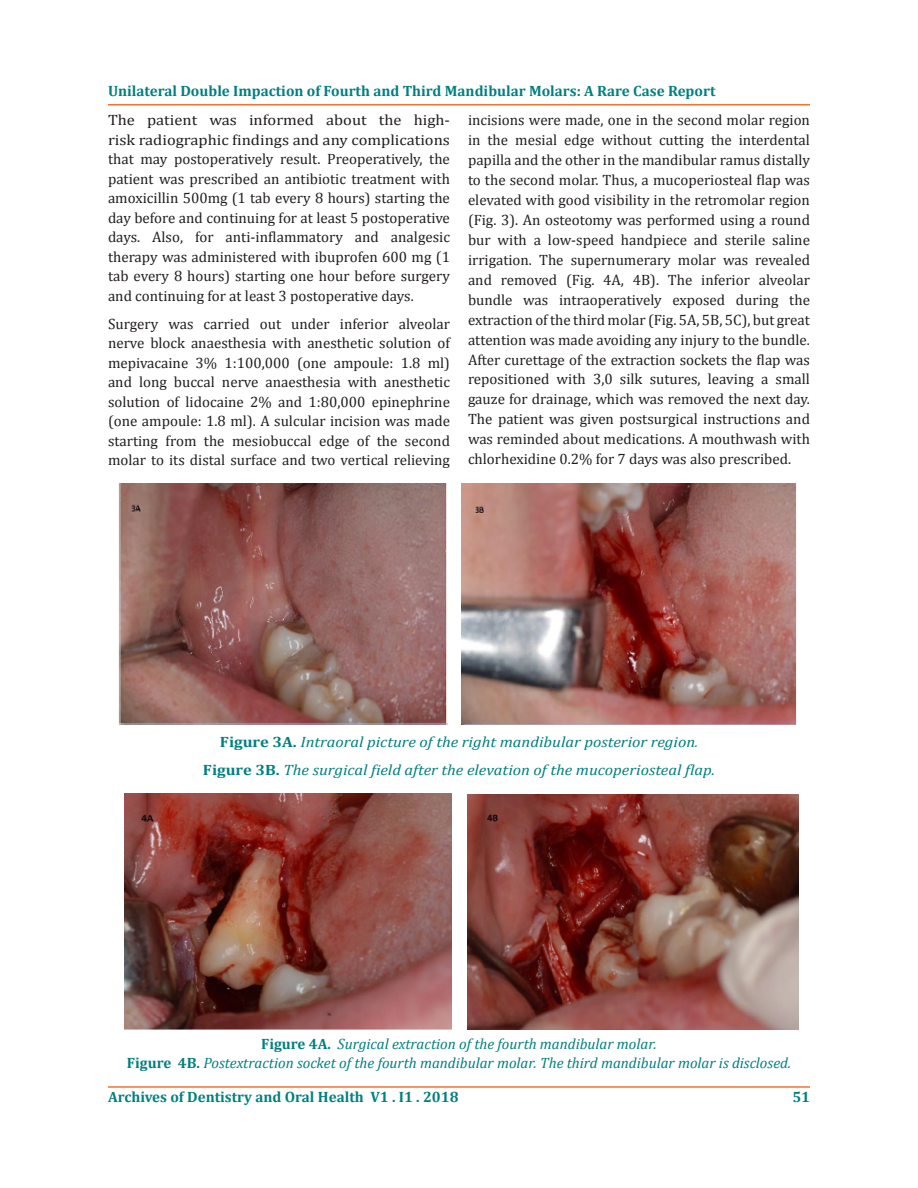
<style>
.page{position:relative;width:918px;height:1188px;background:#fff}
.page>*{position:absolute;margin:0;border:0;box-sizing:border-box;transform-origin:0 0}
.t1{font:15px/20px "Cambria";color:#231f20;text-align:justify}
.t2{font:15px/19.5px "Cambria";color:#231f20;text-align:justify;scale:1.1 1}
.t3{font:italic 15px "Cambria";color:#008080}
.t4{font:italic 15px "Cambria";color:#008080;scale:1.1 1}
.t5{font:700 15px "Cambria";color:#008080}
.s1{font-weight:700;font-style:normal}
</style>
<div class="page">
<hr style="left:108px;top:1086px;width:702px;height:2px;background:#f37232">
<hr style="left:108px;top:104px;width:702px;height:1px;background:#f37131">
<img style="left:119px;top:484px;width:329px;height:240px">
<img style="left:461px;top:484px;width:336px;height:240px">
<img style="left:124px;top:793px;width:328px;height:237px">
<img style="left:468px;top:794px;width:331px;height:236px">
<p class="t5" style="left:108px;top:80px;width:609px">Unilateral Double Impaction of Fourth and Third Mandibular Molars: A Rare Case Report</p>
<p class="t2" style="left:108px;top:110px;width:312px">The patient was informed about the high&shy;risk radiographic findings and any complications that may postoperatively result. Preoperatively, the patient was prescribed an antibiotic treatment with amoxicillin 500mg (1 tab every 8 hours) starting the day before and continuing for at least 5 postoperative days. Also, for anti-inflammatory and analgesic therapy was administered with ibuprofen 600 mg (1 tab every 8 hours) starting one hour before surgery and continuing for at least 3 postoperative days.</p>
<p class="t1" style="left:108px;top:314px;width:344px;line-height:19.5px">Surgery was carried out under inferior alveolar nerve block anaesthesia with anesthetic solution of mepivacaine 3% 1:100,000 (one ampoule: 1.8 ml) and long buccal nerve anaesthesia with anesthetic solution of lidocaine 2% and 1:80,000 epinephrine (one ampoule: 1.8 ml). A sulcular incision was made starting from the mesiobuccal edge of the second molar to its distal surface and two vertical relieving</p>
<p class="t1" style="left:468px;top:110px;width:344px">incisions were made, one in the second molar region in the mesial edge without cutting the interdental papilla and the other in the mandibular ramus distally to the second molar. Thus, a mucoperiosteal flap was elevated with good visibility in the retromolar region (Fig. 3). An osteotomy was performed using a round bur with a low-speed handpiece and sterile saline irrigation. The supernumerary molar was revealed and removed (Fig. 4A, 4B). The inferior alveolar bundle was intraoperatively exposed during the extraction of the third molar (Fig. 5A, 5B, 5C), but great attention was made avoiding any injury to the bundle.<br>After curettage of the extraction sockets the flap was repositioned with 3,0 silk sutures, leaving a small gauze for drainage, which was removed the next day.<br>The patient was given postsurgical instructions and was reminded about medications. A mouthwash with chlorhexidine 0.2% for 7 days was also prescribed.</p>
<p class="t4" style="left:220px;top:732px;width:436px"><span class="s1">Figure 3A.</span> Intraoral picture of the right mandibular posterior region.</p>
<p class="t4" style="left:203px;top:760px;width:467px"><span class="s1">Figure 3B.</span> The surgical field after the elevation of the mucoperiosteal flap.</p>
<p class="t3" style="left:261px;top:1033px;width:397px"><span class="s1">Figure 4A.</span> Surgical extraction of the fourth mandibular molar.</p>
<p class="t3" style="left:127px;top:1052px;width:666px"><span class="s1">Figure 4B.</span> Postextraction socket of the fourth mandibular molar. The third mandibular molar is disclosed.</p>
<p class="t5" style="left:108px;top:1086px;width:352px">Archives of Dentistry and Oral Health V1 . I1 . 2018</p>
<p class="t5" style="left:792px;top:1087px;width:19px">51</p>
</div>
